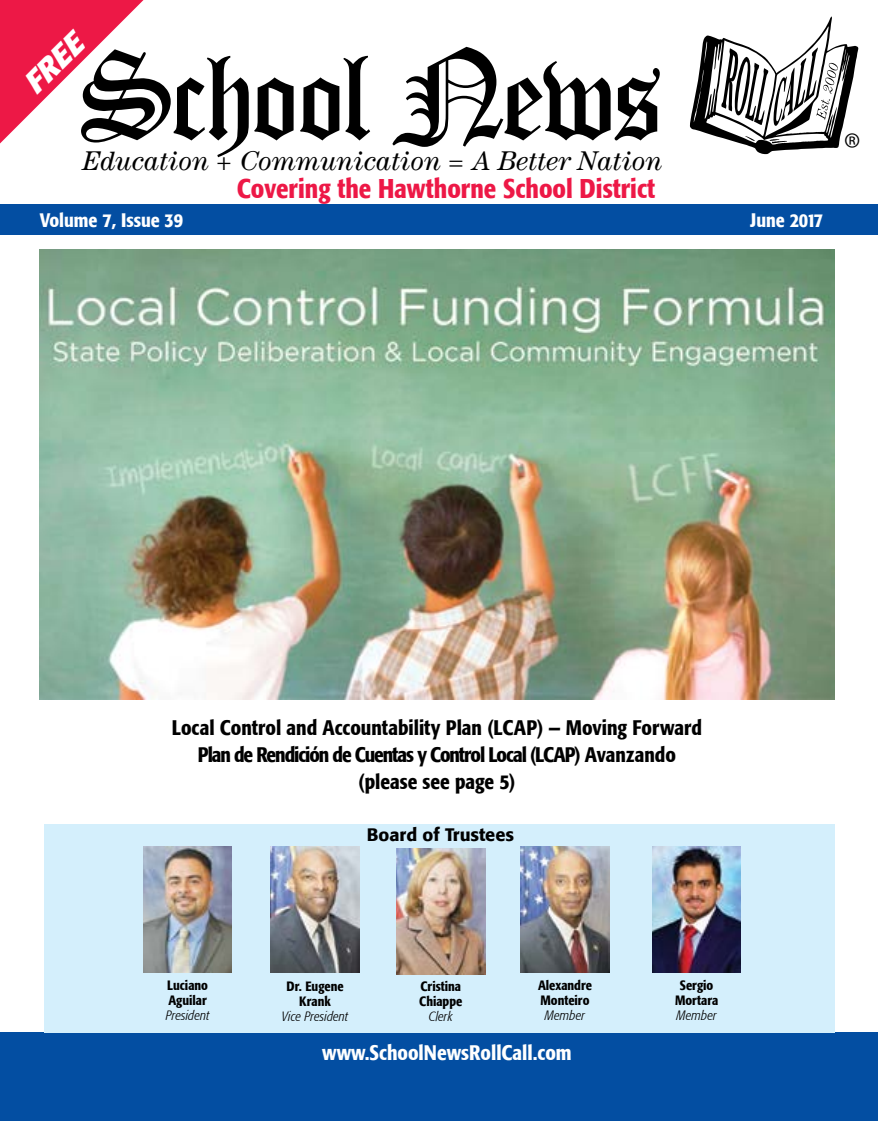
<style>
.page{position:relative;width:878px;height:1121px;background:#fff}
.page>*{position:absolute;margin:0;border:0;box-sizing:border-box;transform-origin:0 0}
.t1{font:31.65px "Myriad";color:#000}
.t2{font:italic 700 31.05px "Formata";color:#fff}
.t3{font:italic 27.15px "Century LT";color:#000}
.t4{font:500 condensed 27px "Formata";color:#ed1846}
.t5{font:500 condensed 21px/27px "Formata";color:#000;text-align:center}
.t6{font:500 condensed 21px "Formata";color:#fff}
.t7{font:500 condensed 19.5px "Formata";color:#fff}
.t8{font:500 18px "Formata";color:#000}
.t9{font:500 condensed 13.5px/15px "Formata";color:#000}
.t10{font:italic 300 condensed 13.5px "Formata";letter-spacing:.005em;color:#000}
</style>
<div class="page">
<svg style="left:300px;top:56px;width:70px;height:84px"></svg>
<svg style="left:392px;top:47px;width:267px;height:100px"></svg>
<svg style="left:690px;top:16px;width:168px;height:138px"></svg>
<div style="left:0;top:1032px;width:878px;height:88px;background:#034ea2"></div>
<div style="left:0;top:204px;width:878px;height:31px;background:#034ea2"></div>
<svg style="left:0;top:0;width:293px;height:157px"></svg>
<div style="left:44px;top:824px;width:790px;height:208px;background:#d4effc"></div>
<img style="left:520px;top:846px;width:89px;height:126px">
<img style="left:143px;top:846px;width:89px;height:126px">
<img style="left:396px;top:848px;width:89px;height:126px">
<img style="left:271px;top:846px;width:88px;height:126px">
<img style="left:652px;top:846px;width:89px;height:126px">
<img style="left:40px;top:249px;width:794px;height:450px">
<h2 class="t2" style="left:15px;top:75px;width:73px;rotate:-45deg">FREE</h2>
<p class="t3" style="left:82px;top:145px;width:581px">Education + Communication = A Better Nation</p>
<p class="t4" style="left:237px;top:172px;width:419px">Covering the Hawthorne School District</p>
<p class="t7" style="left:40px;top:208px;width:145px">Volume 7, Issue 39</p>
<p class="t7" style="left:750px;top:208px;width:74px">June 2017</p>
<h1 class="t1" style="left:844px;top:129px;width:18px">®</h1>
<p class="t5" style="left:172px;top:714px;width:531px">Local Control and Accountability Plan (LCAP) — Moving Forward<br>Plan de Rendición de Cuentas y Control Local (LCAP) Avanzando (please see page 5)</p>
<p class="t9" style="left:167px;top:977px;width:42px">Luciano<br>Aguilar</p>
<p class="t10" style="left:166px;top:1007px;width:45px">President</p>
<p class="t8" style="left:367px;top:823px;width:149px">Board of Trustees</p>
<p class="t9" style="left:286px;top:978px;width:59px;text-align:center">Dr. Eugene<br>Krank</p>
<p class="t10" style="left:282px;top:1008px;width:68px">Vice President</p>
<p class="t9" style="left:419px;top:979px;width:45px">Cristina<br>Chiappe</p>
<p class="t10" style="left:429px;top:1009px;width:25px">Clerk</p>
<p class="t9" style="left:538px;top:977px;width:55px">Alexandre<br>Monteiro</p>
<p class="t10" style="left:545px;top:1007px;width:42px">Member</p>
<p class="t6" style="left:322px;top:1040px;width:251px">www.SchoolNewsRollCall.com</p>
<p class="t9" style="left:675px;top:977px;width:45px;text-align:center">Sergio<br>Mortara</p>
<p class="t10" style="left:676px;top:1007px;width:42px">Member</p>
</div>
